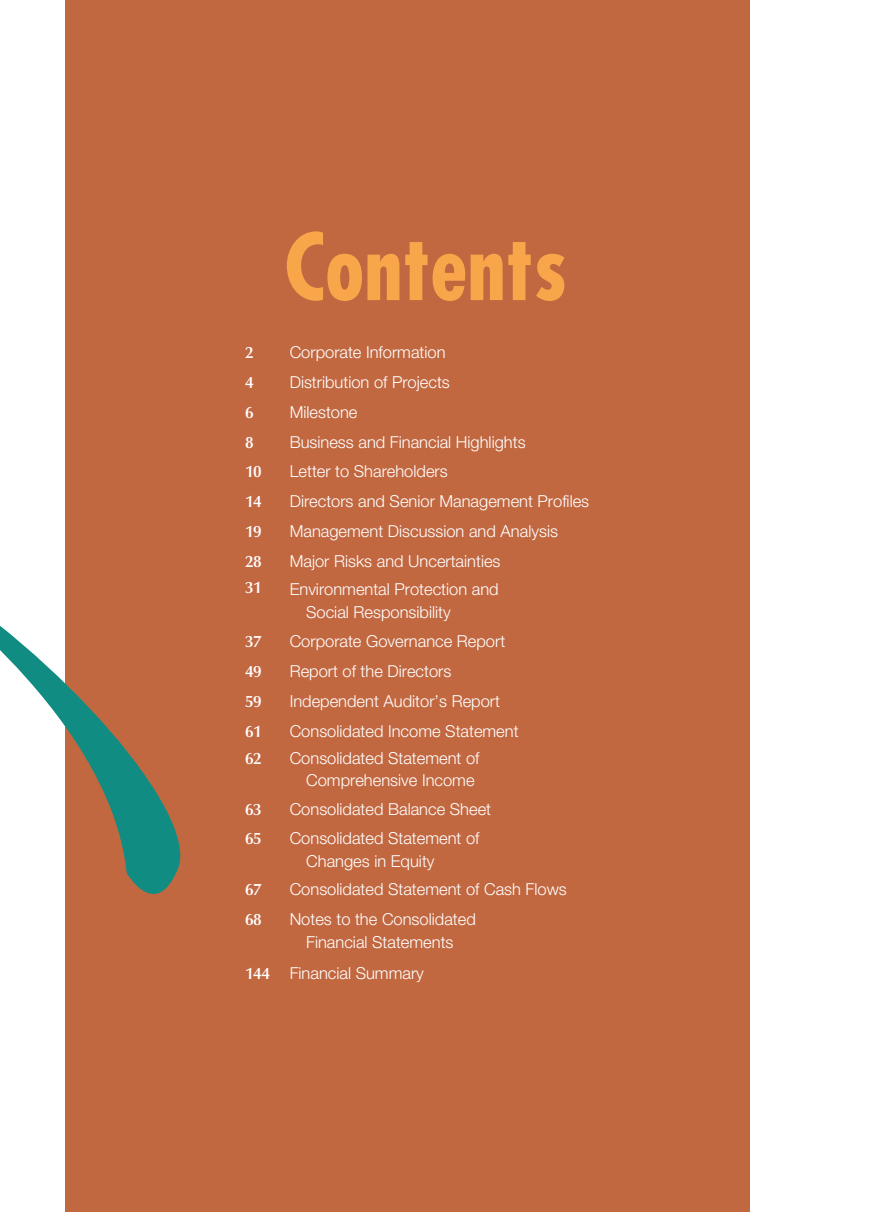
<style>
.page{position:relative;width:893px;height:1212px;background:#fff}
.page>*{position:absolute;margin:0;border:0;box-sizing:border-box;transform-origin:0 0}
.t1{font:700 condensed 90px "Futura Std";color:#f9a64a}
.t2{font:300 16.5px/22.5px "Helvetica Neue LT Std";color:#fff}
.t3{font:600 16.5px "Optima LT Std";letter-spacing:-.02em;color:#fff}
.s1{font-family:"Optima LT Std";font-weight:600}
</style>
<div class="page">
<div style="left:65px;top:0;width:684px;height:1212px;background:#c26841"></div>
<svg style="left:0;top:626px;width:180px;height:268px"></svg>
<h1 class="t1" style="left:284px;top:211px;width:284px">Contents</h1>
<p class="t3" style="left:245px;top:343px;width:10px">2</p>
<p class="t2" style="left:290px;top:341px;width:157px">Corporate Information</p>
<p class="t3" style="left:245px;top:373px;width:10px">4</p>
<p class="t2" style="left:290px;top:371px;width:162px">Distribution of Projects</p>
<p class="t3" style="left:245px;top:403px;width:10px">6</p>
<p class="t2" style="left:290px;top:400px;width:69px">Milestone</p>
<p class="t3" style="left:245px;top:432px;width:10px">8</p>
<p class="t2" style="left:290px;top:430px;width:237px">Business and Financial Highlights</p>
<p class="t3" style="left:245px;top:462px;width:18px">10</p>
<p class="t2" style="left:290px;top:460px;width:160px">Letter to Shareholders</p>
<p class="t3" style="left:245px;top:492px;width:18px">14</p>
<p class="t2" style="left:290px;top:490px;width:301px">Directors and Senior Management Profiles</p>
<p class="t3" style="left:245px;top:522px;width:18px">19</p>
<p class="t2" style="left:290px;top:519px;width:270px">Management Discussion and Analysis</p>
<p class="t3" style="left:245px;top:551px;width:18px">28</p>
<p class="t2" style="left:290px;top:549px;width:212px">Major Risks and Uncertainties</p>
<p class="t3" style="left:245px;top:578px;width:18px">31</p>
<p class="t2" style="left:306px;top:578px;width:194px;text-indent:-16px">Environmental Protection and<br>Social Responsibility</p>
<p class="t3" style="left:245px;top:632px;width:18px">37</p>
<p class="t2" style="left:290px;top:630px;width:217px">Corporate Governance Report</p>
<p class="t3" style="left:245px;top:662px;width:18px">49</p>
<p class="t2" style="left:290px;top:660px;width:163px">Report of the Directors</p>
<p class="t3" style="left:245px;top:692px;width:18px">59</p>
<p class="t2" style="left:290px;top:689px;width:212px">Independent Auditor’s Report</p>
<p class="t3" style="left:245px;top:722px;width:18px">61</p>
<p class="t2" style="left:290px;top:719px;width:230px">Consolidated Income Statement</p>
<p class="t3" style="left:245px;top:748px;width:18px">62</p>
<p class="t2" style="left:290px;top:746px;width:191px;text-align:right">Consolidated Statement of<br>Comprehensive Income</p>
<p class="t3" style="left:245px;top:799px;width:18px">63</p>
<p class="t2" style="left:290px;top:797px;width:203px">Consolidated Balance Sheet</p>
<p class="t3" style="left:245px;top:829px;width:18px">65</p>
<p class="t2" style="left:306px;top:827px;width:175px;text-indent:-16px">Consolidated Statement of<br>Changes in Equity</p>
<p class="t3" style="left:245px;top:880px;width:18px">67</p>
<p class="t2" style="left:290px;top:878px;width:279px">Consolidated Statement of Cash Flows</p>
<p class="t3" style="left:245px;top:910px;width:18px">68</p>
<p class="t2" style="left:290px;top:908px;width:188px;text-align:center">Notes to the Consolidated<br>Financial Statements</p>
<p class="t2" style="left:245px;top:962px;width:180px"><span class="s1">144</span> Financial Summary</p>
</div>
